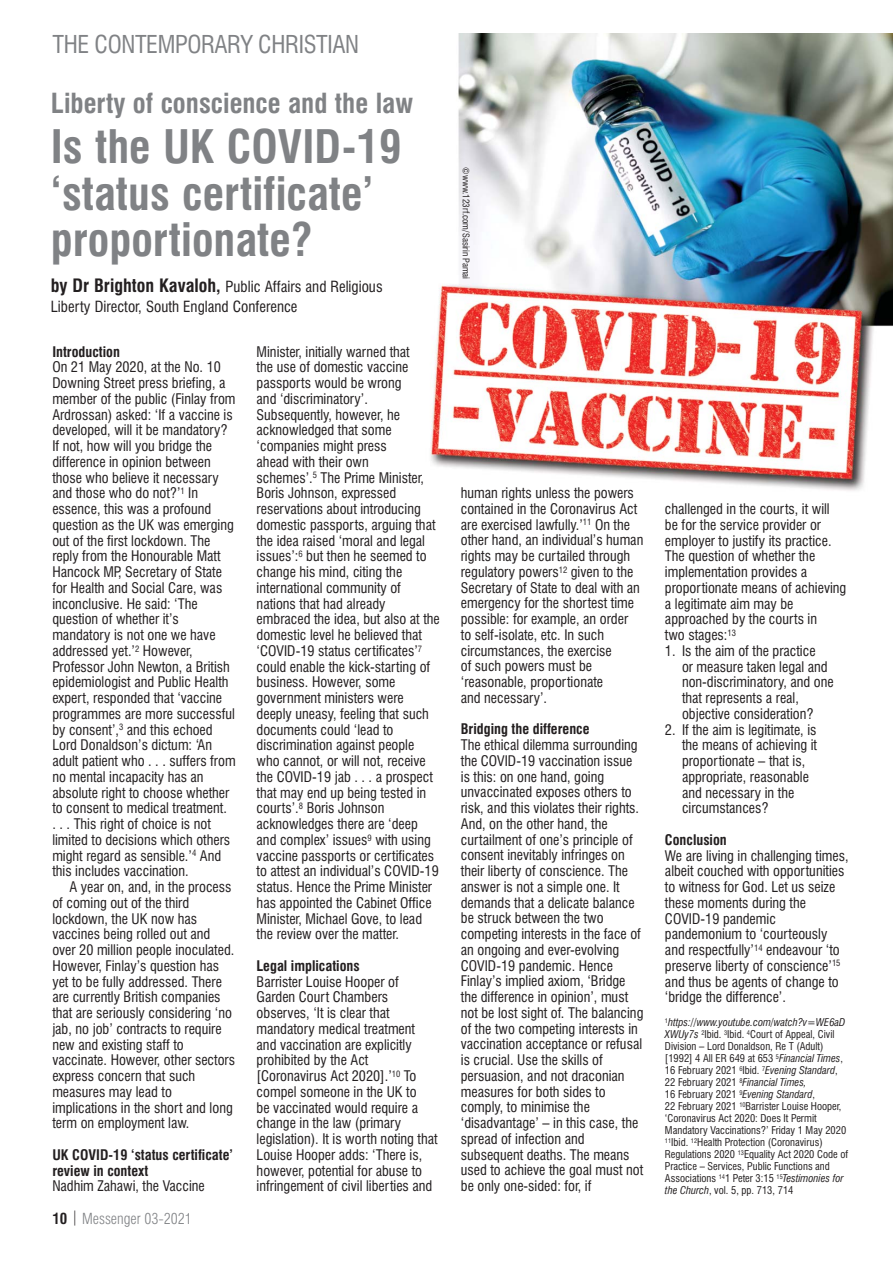
<style>
.page{position:relative;width:893px;height:1263px;background:#fff}
.page>*{position:absolute;margin:0;border:0;box-sizing:border-box;transform-origin:0 0}
.t1{font:700 condensed 45px/46.5px "Swiss 721 BT";color:#808285}
.t2{font:700 condensed 27px "Swiss 721 BT";color:#808285}
.t3{font:condensed 24px "Swiss 721 BT";letter-spacing:-.015em;color:#808285}
.t4{font:condensed 15px/19.5px "Swiss 721 BT";color:#231f20}
.t5{font:300 condensed 15px "Swiss 721 BT";color:#808285}
.t6{font:condensed 14.25px/15.8px "Swiss 721 BT";color:#231f20}
.t7{font:700 condensed 14.25px/15.8px "Swiss 721 BT";color:#231f20}
.t8{font:condensed 10.5px/12px "Swiss 721 BT";color:#231f20}
.t9{font:condensed 9px "Swiss 721 BT";color:#231f20}
.s1{font-weight:700;font-size:18px}
.s2{font-weight:700;color:#231f20}
.s3{color:#231f20}
.s4{font-style:italic}
</style>
<div class="page">
<img style="left:430px;top:34px;width:462px;height:457px">
<h3 class="t3" style="left:52px;top:35px;width:308px">THE CONTEMPORARY CHRISTIAN</h3>
<h2 class="t2" style="left:51px;top:92px;width:363px">Liberty of conscience and the law</h2>
<h1 class="t1" style="left:51px;top:127px;width:352px">Is the UK COVID-19 ‘status certificate’ proportionate?</h1>
<p class="t4" style="left:51px;top:278px;width:333px"><span class="s1">by Dr Brighton Kavaloh,</span> Public Affairs and Religious<br>Liberty Director, South England Conference</p>
<p class="t6" style="left:256px;top:345px;width:185px">Minister, initially warned that<br>the use of domestic vaccine passports would be wrong<br>and ‘discriminatory’.<br>Subsequently, however, he acknowledged that some ‘companies might press<br>ahead with their own<br>schemes’.<sup>5</sup> The Prime Minister,<br>Boris Johnson, expressed reservations about introducing domestic passports, arguing that the idea raised ‘moral and legal issues’:<sup>6</sup> but then he seemed to change his mind, citing the international community of nations that had already embraced the idea, but also at the domestic level he believed that ‘COVID-19 status certificates’<sup>7 </sup>could enable the kick-starting of business. However, some government ministers were deeply uneasy, feeling that such documents could ‘lead to discrimination against people who cannot, or will not, receive the COVID-19 jab . . . a prospect that may end up being tested in courts’.<sup>8</sup> Boris Johnson acknowledges there are ‘deep and complex’ issues<sup>9</sup> with using vaccine passports or certificates to attest an individual’s COVID-19 status. Hence the Prime Minister has appointed the Cabinet Office<br>Minister, Michael Gove, to lead the review over the matter.</p>
<p class="t7" style="left:256px;top:959px;width:104px">Legal implications</p>
<p class="t6" style="left:256px;top:975px;width:182px">Barrister Louise Hooper of<br>Garden Court Chambers observes, ‘It is clear that mandatory medical treatment and vaccination are explicitly prohibited by the Act [Coronavirus Act 2020].’<sup>10</sup> To compel someone in the UK to<br>be vaccinated would require a change in the law (primary legislation). It is worth noting that<br>Louise Hooper adds: ‘There is, however, potential for abuse to infringement of civil liberties and</p>
<p class="t7" style="left:52px;top:345px;width:69px">Introduction</p>
<p class="t6" style="left:52px;top:360px;width:185px">On 21 May 2020, at the No. 10<br>Downing Street press briefing, a member of the public (Finlay from<br>Ardrossan) asked: ‘If a vaccine is developed, will it be mandatory?<br>If not, how will you bridge the difference in opinion between those who believe it necessary and those who do not?’<sup>1</sup> In essence, this was a profound question as the UK was emerging out of the first lockdown. The reply from the Honourable Matt<br>Hancock MP, Secretary of State for Health and Social Care, was inconclusive. He said: ‘The question of whether it’s mandatory is not one we have addressed yet.’<sup>2</sup> However,<br>Professor John Newton, a British epidemiologist and Public Health expert, responded that ‘vaccine programmes are more successful by consent’,<sup>3</sup> and this echoed<br>Lord Donaldson’s dictum: ‘An adult patient who . . . suffers from no mental incapacity has an absolute right to choose whether to consent to medical treatment.<br>. . . This right of choice is not limited to decisions which others might regard as sensible.’<sup>4</sup> And this includes vaccination.</p>
<p class="t6" style="left:52px;top:880px;width:184px;text-indent:17px">A year on, and, in the process of coming out of the third lockdown, the UK now has vaccines being rolled out and over 20 million people inoculated.<br>However, Finlay’s question has yet to be fully addressed. There are currently British companies that are seriously considering ‘no jab, no job’ contracts to require new and existing staff to vaccinate. However, other sectors express concern that such measures may lead to implications in the short and long term on employment law.</p>
<p class="t7" style="left:52px;top:1148px;width:182px">UK COVID-19 ‘status certificate’ review in context</p>
<p class="t6" style="left:52px;top:1179px;width:154px">Nadhim Zahawi, the Vaccine</p>
<p class="t5" style="left:52px;top:1213px;width:141px"><span class="s2">10</span> <span class="s3">|</span> Messenger 03-2021</p>
<p class="t9" style="left:469px;top:167px;width:114px;rotate:90deg">©www.123rf.com/Sasirin Pamai</p>
<p class="t6" style="left:461px;top:486px;width:184px">human rights unless the powers contained in the Coronavirus Act are exercised lawfully.’<sup>11</sup> On the other hand, an individual’s human rights may be curtailed through regulatory powers<sup>12</sup> given to the<br>Secretary of State to deal with an emergency for the shortest time possible: for example, an order<br>to self-isolate, etc. In such circumstances, the exercise<br>of such powers must be ‘reasonable, proportionate<br>and necessary’.</p>
<p class="t7" style="left:461px;top:723px;width:130px">Bridging the difference</p>
<p class="t6" style="left:461px;top:738px;width:184px">The ethical dilemma surrounding the COVID-19 vaccination issue is this: on one hand, going unvaccinated exposes others to risk, and this violates their rights.<br>And, on the other hand, the curtailment of one’s principle of consent inevitably infringes on their liberty of conscience. The answer is not a simple one. It demands that a delicate balance be struck between the two competing interests in the face of an ongoing and ever-evolving<br>COVID-19 pandemic. Hence<br>Finlay’s implied axiom, ‘Bridge the difference in opinion’, must not be lost sight of. The balancing of the two competing interests in vaccination acceptance or refusal is crucial. Use the skills of persuasion, and not draconian measures for both sides to comply, to minimise the ‘disadvantage’ – in this case, the spread of infection and subsequent deaths. The means used to achieve the goal must not be only one-sided: for, if</p>
<p class="t6" style="left:665px;top:502px;width:183px">challenged in the courts, it will be for the service provider or employer to justify its practice.<br>The question of whether the implementation provides a proportionate means of achieving a legitimate aim may be approached by the courts in<br>two stages:<sup>13</sup></p>
<p class="t6" style="left:682px;top:644px;width:153px;text-indent:-17px">1. Is the aim of the practice<br>or measure taken legal and non-discriminatory, and one that represents a real, objective consideration?</p>
<p class="t6" style="left:682px;top:723px;width:136px;text-indent:-17px">2. If the aim is legitimate, is the means of achieving it proportionate – that is, appropriate, reasonable and necessary in the circumstances?</p>
<p class="t7" style="left:665px;top:833px;width:63px">Conclusion</p>
<p class="t6" style="left:665px;top:849px;width:185px">We are living in challenging times, albeit couched with opportunities to witness for God. Let us seize these moments during the<br>COVID-19 pandemic pandemonium to ‘courteously and respectfully’<sup>14</sup> endeavour ‘to preserve liberty of conscience’<sup>15 </sup>and thus be agents of change to ‘bridge the difference’.</p>
<p class="t8" style="left:665px;top:1017px;width:185px"><sup>1</sup><span class="s4">https://www.youtube.com/watch?v=WE6aD XWUy7s</span> <sup>2</sup>Ibid. <sup>3</sup>Ibid. <sup>4</sup>Court of Appeal, Civil Division – Lord Donaldson, Re T (Adult) [1992] 4 All ER 649 at 653 <sup>5</sup><span class="s4">Financial Times</span>, 16 February 2021 <sup>6</sup>Ibid. <sup>7</sup><span class="s4">Evening Standard</span>, 22 February 2021 <sup>8</sup><span class="s4">Financial Times,<br></span>16 February 2021 <sup>9</sup><span class="s4">Evening Standard</span>,<br>22 February 2021 <sup>10</sup>Barrister Louise Hooper, ‘Coronavirus Act 2020: Does It Permit Mandatory Vaccinations?’ Friday 1 May 2020<br><sup>11</sup>Ibid. <sup>12</sup>Health Protection (Coronavirus)<br>Regulations 2020 <sup>13</sup>Equality Act 2020 Code of Practice – Services, Public Functions and Associations <sup>14</sup>1 Peter 3:15 <sup>15</sup><span class="s4">Testimonies for the Church</span>, vol. 5, pp. 713, 714</p>
</div>
